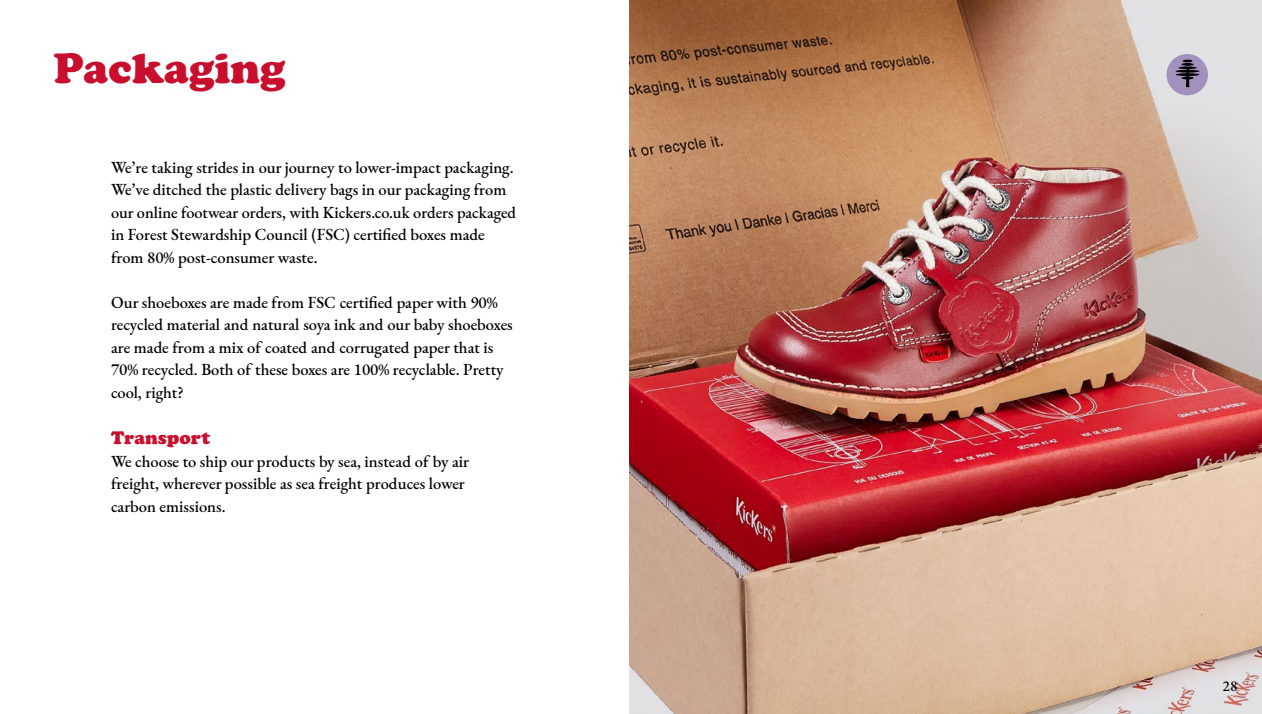
<style>
.page{position:relative;width:1262px;height:714px;background:#fff}
.page>*{position:absolute;margin:0;border:0;box-sizing:border-box;transform-origin:0 0}
.t1{font:42px "Cooper Black Std";color:#c8102e}
.t2{font:18px "Cooper Black Std";color:#c8102e}
.t3{font:16.5px/22.5px "EB Garamond";color:#010001}
.t4{font:15px "EB Garamond";color:#010001}
</style>
<div class="page">
<img style="left:630px;top:0;width:632px;height:714px">
<div style="left:1166px;top:54px;width:42px;height:41px;background:#a291bc;border-radius:50%"></div>
<hr style="left:1178px;top:66px;width:18px;height:3px;background:#000;border-radius:50%">
<hr style="left:1175px;top:70px;width:24px;height:3px;background:#000;border-radius:50%">
<hr style="left:1175px;top:73px;width:24px;height:3px;background:#000;border-radius:50%">
<svg style="left:1181px;top:60px;width:12px;height:27px"></svg>
<h1 class="t1" style="left:53px;top:43px;width:234px">Packaging</h1>
<p class="t3" style="left:111px;top:156px;width:406px">We’re taking strides in our journey to lower-impact packaging.<br>We’ve ditched the plastic delivery bags in our packaging from our online footwear orders, with Kickers.co.uk orders packaged in Forest Stewardship Council (FSC) certified boxes made from 80% post-consumer waste.</p>
<p class="t3" style="left:111px;top:291px;width:403px">Our shoeboxes are made from FSC certified paper with 90% recycled material and natural soya ink and our baby shoeboxes are made from a mix of coated and corrugated paper that is 70% recycled. Both of these boxes are 100% recyclable. Pretty cool, right?</p>
<p class="t2" style="left:111px;top:427px;width:101px">Transport</p>
<p class="t3" style="left:111px;top:450px;width:360px">We choose to ship our products by sea, instead of by air freight, wherever possible as sea freight produces lower carbon emissions.</p>
<p class="t4" style="left:1222px;top:676px;width:16px">28</p>
</div>
